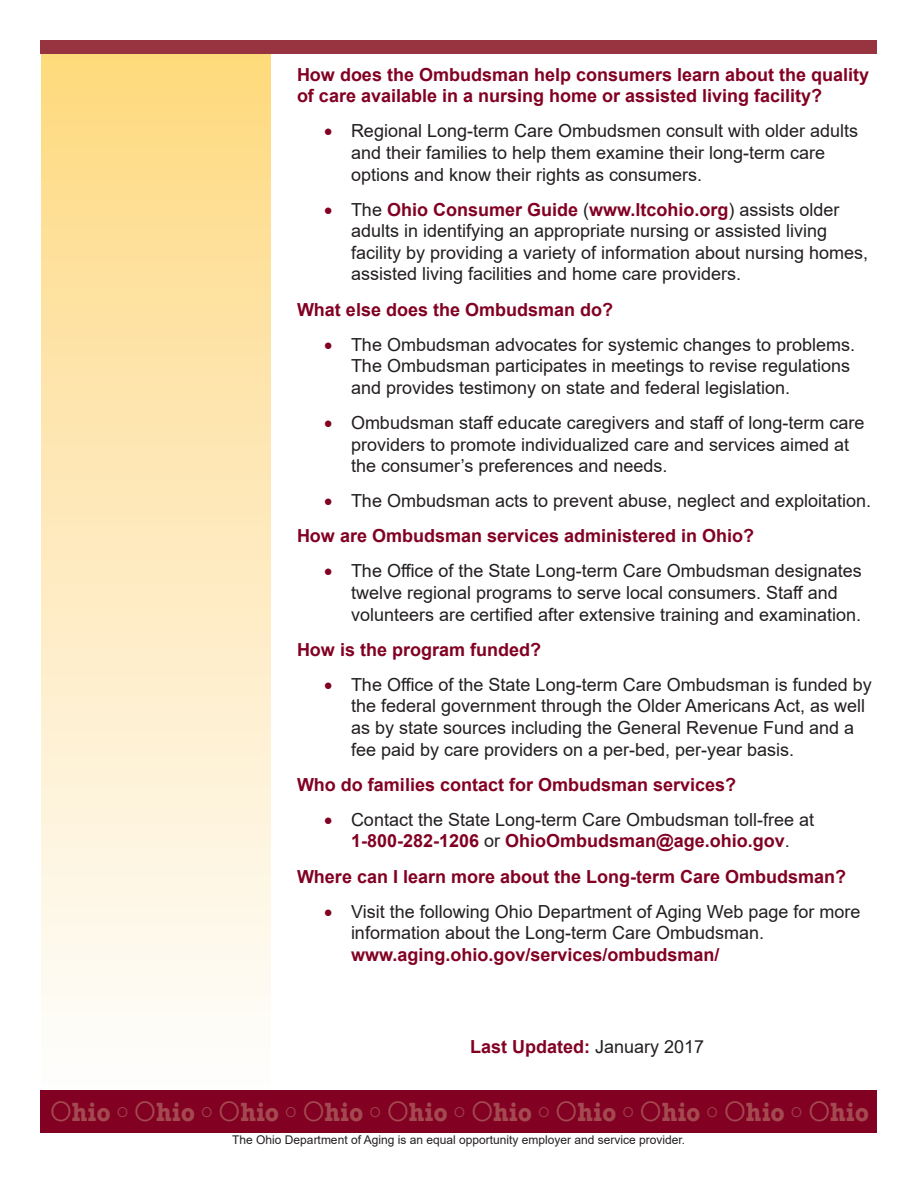
<style>
.page{position:relative;width:918px;height:1188px;background:#fff}
.page>*{position:absolute;margin:0;border:0;box-sizing:border-box;transform-origin:0 0}
.t1{font:700 27px "Rockwell";color:#a3494f;scale:.93 1}
.t2{font:18px/21.6px "Arial";color:#231f20}
.t3{font:700 18px/21.6px "Arial";color:#820123}
.t4{font:12px "Arial";color:#231f20}
.s1{color:#820123}
.s2{font-weight:700;color:#820123}
.s3{font-weight:400;color:#231f20}
.s4{font-family:"Century Gothic";font-weight:400}
</style>
<div class="page">
<div style="left:41px;top:53px;width:230px;height:1054px;background:linear-gradient(to bottom,#fed981,#fefeff)"></div>
<div style="left:40px;top:1090px;width:838px;height:42px;background:#820123"></div>
<div style="left:40px;top:40px;width:838px;height:14px;background:#98343f"></div>
<p class="t3" style="left:297px;top:64px;width:574px">How does the Ombudsman help consumers learn about the quality of care available in a nursing home or assisted living facility?</p>
<p class="t2" style="left:351px;top:120px;width:509px;text-indent:-27px"><span class="s1">•</span> Regional Long-term Care Ombudsmen consult with older adults and their families to help them examine their long-term care options and know their rights as consumers.</p>
<p class="t2" style="left:351px;top:198px;width:519px;text-indent:-27px"><span class="s1">•</span> The <span class="s2">Ohio Consumer Guide</span> (<span class="s2">www.ltcohio.org</span>) assists older adults in identifying an appropriate nursing or assisted living facility by providing a variety of information about nursing homes, assisted living facilities and home care providers.</p>
<p class="t3" style="left:297px;top:299px;width:318px">What else does the Ombudsman do?</p>
<p class="t2" style="left:351px;top:333px;width:506px;text-indent:-27px"><span class="s1">•</span> The Ombudsman advocates for systemic changes to problems.<br>The Ombudsman participates in meetings to revise regulations and provides testimony on state and federal legislation.</p>
<p class="t2" style="left:351px;top:412px;width:515px;text-indent:-27px"><span class="s1">•</span> Ombudsman staff educate caregivers and staff of long-term care providers to promote individualized care and services aimed at the consumer’s preferences and needs.</p>
<p class="t2" style="left:324px;top:490px;width:549px"><span class="s1">•</span> The Ombudsman acts to prevent abuse, neglect and exploitation.</p>
<p class="t3" style="left:297px;top:525px;width:459px">How are Ombudsman services administered in Ohio?</p>
<p class="t2" style="left:351px;top:560px;width:512px;text-indent:-27px"><span class="s1">•</span> The Office of the State Long-term Care Ombudsman designates twelve regional programs to serve local consumers. Staff and volunteers are certified after extensive training and examination.</p>
<p class="t3" style="left:297px;top:639px;width:246px">How is the program funded?</p>
<p class="t2" style="left:351px;top:674px;width:522px;text-indent:-27px"><span class="s1">•</span> The Office of the State Long-term Care Ombudsman is funded by the federal government through the Older Americans Act, as well as by state sources including the General Revenue Fund and a fee paid by care providers on a per-bed, per-year basis.</p>
<p class="t3" style="left:297px;top:774px;width:441px">Who do families contact for Ombudsman services?</p>
<p class="t2" style="left:324px;top:809px;width:492px;text-align:center"><span class="s1">•</span> Contact the State Long-term Care Ombudsman toll-free at<br><span class="s2">1-800-282-1206</span> or <span class="s2">OhioOmbudsman@age.ohio.gov</span>.</p>
<p class="t3" style="left:297px;top:866px;width:551px">Where can I learn more about the Long-term Care Ombudsman?</p>
<p class="t2" style="left:351px;top:900px;width:511px;text-indent:-27px"><span class="s1">•</span> Visit the following Ohio Department of Aging Web page for more information about the Long-term Care Ombudsman. <span class="s2">www.aging.ohio.gov/services/ombudsman/</span></p>
<p class="t3" style="left:470px;top:1036px;width:236px">Last Updated: <span class="s3">January 2017</span></p>
<h1 class="t1" style="left:50px;top:1096px;width:882px"><span class="s4">O</span>hio <sup>O</sup> <span class="s4">O</span>hio <sup>O</sup> <span class="s4">O</span>hio <sup>O</sup> <span class="s4">O</span>hio <sup>O</sup> <span class="s4">O</span>hio <sup>O</sup> <span class="s4">O</span>hio <sup>O</sup> <span class="s4">O</span>hio <sup>O</sup> <span class="s4">O</span>hio <sup>O</sup> <span class="s4">O</span>hio <sup>O</sup> <span class="s4">O</span>hio</h1>
<p class="t4" style="left:232px;top:1131px;width:454px">The Ohio Department of Aging is an equal opportunity employer and service provider.</p>
</div>
